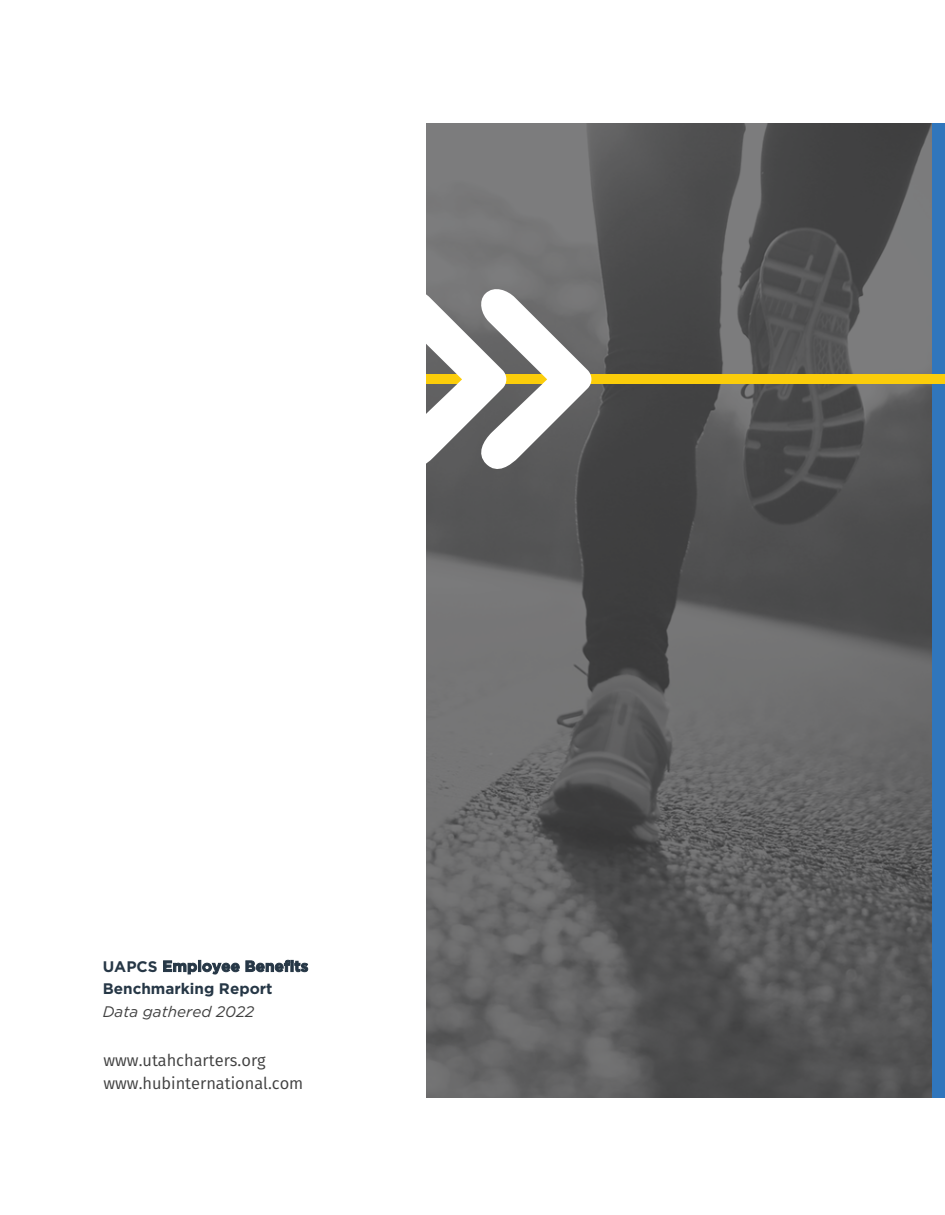
<style>
.page{position:relative;width:945px;height:1215px;background:#fff}
.page>*{position:absolute;margin:0;border:0;box-sizing:border-box;transform-origin:0 0}
.t1{font:16.5px/23.4px "Fira Sans";color:#404040}
.t2{font:700 15.3px/22.5px "Gotham";color:#263746}
.t3{font:italic 15.3px "Gotham";color:#404040}
</style>
<div class="page">
<div style="left:932px;top:123px;width:13px;height:975px;background:#3076bc"></div>
<svg style="left:426px;top:123px;width:506px;height:975px;background:#5c5c5d"></svg>
<div style="left:426px;top:374px;width:519px;height:10px;background:#fbcd0a"></div>
<svg style="left:426px;top:289px;width:165px;height:180px"></svg>
<p class="t2" style="left:103px;top:955px;width:207px">UAPCS Employee Benefits<br>Benchmarking Report</p>
<p class="t3" style="left:103px;top:1002px;width:153px">Data gathered 2022</p>
<p class="t1" style="left:103px;top:1048px;width:201px">www.utahcharters.org www.hubinternational.com</p>
</div>
